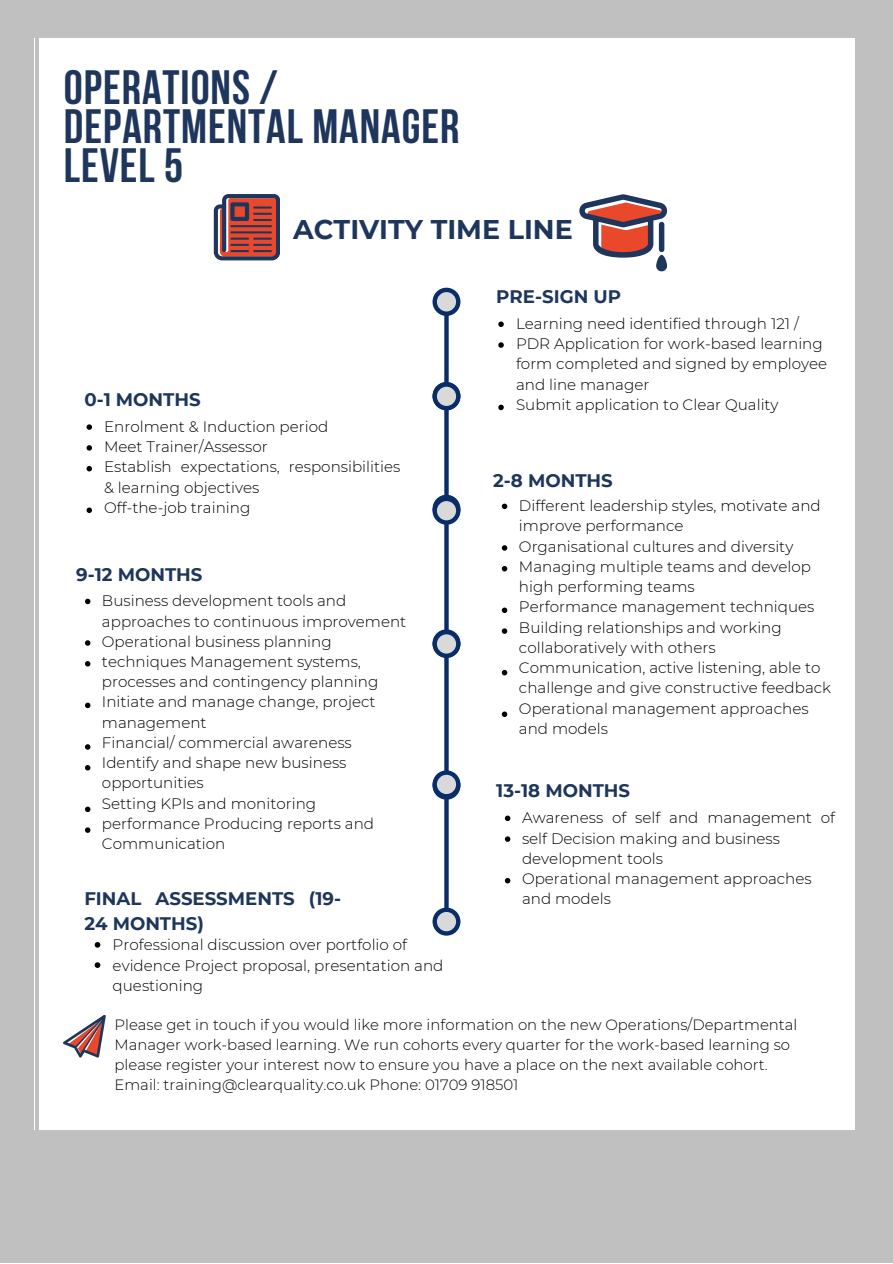
<style>
.page{position:relative;width:893px;height:1264px;background:#fff}
.page>*{position:absolute;margin:0;border:0;box-sizing:border-box;transform-origin:0 0}
.t1{font:700 48px/39.3px "Bebas Neue";letter-spacing:.02em;color:#1e365c}
.t2{font:700 27px "Montserrat";color:#1e365c}
.t3{font:700 18.15px/24.8px "Montserrat";color:#1e365c}
.t4{font:300 15.15px/20.2px "Montserrat";color:#000}
.t5{font:300 14.85px/20.2px "Montserrat";color:#000}
</style>
<div class="page">
<div style="left:0;top:0;width:892px;height:1262px;background:#c0c0c0"></div>
<div style="left:35px;top:39px;width:823px;height:1090px;background:#fff"></div>
<svg style="left:579px;top:194px;width:88px;height:64px"></svg>
<div style="left:658px;top:222px;width:6px;height:30px;background:#1e365c;border-radius:3px"></div>
<div style="left:656px;top:255px;width:11px;height:16px;background:#1e365c;border-radius:5px"></div>
<svg style="left:432px;top:287px;width:28px;height:648px"></svg>
<svg style="left:214px;top:194px;width:66px;height:66px;background:#934f51"></svg>
<svg style="left:63px;top:1015px;width:43px;height:42px"></svg>
<svg style="left:498px;top:321px;width:5px;height:6px"></svg>
<svg style="left:498px;top:342px;width:5px;height:6px"></svg>
<svg style="left:498px;top:404px;width:5px;height:6px"></svg>
<svg style="left:87px;top:424px;width:5px;height:6px"></svg>
<svg style="left:87px;top:445px;width:5px;height:5px"></svg>
<svg style="left:87px;top:466px;width:5px;height:5px"></svg>
<svg style="left:87px;top:507px;width:5px;height:6px"></svg>
<svg style="left:502px;top:503px;width:5px;height:6px"></svg>
<svg style="left:502px;top:545px;width:5px;height:5px"></svg>
<svg style="left:502px;top:566px;width:5px;height:5px"></svg>
<svg style="left:502px;top:607px;width:5px;height:6px"></svg>
<svg style="left:502px;top:628px;width:5px;height:6px"></svg>
<svg style="left:502px;top:670px;width:5px;height:5px"></svg>
<svg style="left:502px;top:711px;width:5px;height:6px"></svg>
<svg style="left:85px;top:598px;width:5px;height:6px"></svg>
<svg style="left:85px;top:640px;width:5px;height:5px"></svg>
<svg style="left:85px;top:661px;width:5px;height:5px"></svg>
<svg style="left:85px;top:702px;width:5px;height:6px"></svg>
<svg style="left:85px;top:744px;width:5px;height:5px"></svg>
<svg style="left:85px;top:765px;width:5px;height:5px"></svg>
<svg style="left:85px;top:806px;width:5px;height:6px"></svg>
<svg style="left:85px;top:827px;width:5px;height:5px"></svg>
<svg style="left:505px;top:815px;width:5px;height:6px"></svg>
<svg style="left:505px;top:836px;width:5px;height:5px"></svg>
<svg style="left:505px;top:878px;width:5px;height:5px"></svg>
<svg style="left:95px;top:942px;width:5px;height:5px"></svg>
<svg style="left:95px;top:962px;width:5px;height:5px"></svg>
<h1 class="t1" style="left:64px;top:72px;width:397px">OPERATIONS /<br>DEPARTMENTAL MANAGER<br>LEVEL 5</h1>
<h2 class="t2" style="left:293px;top:213px;width:281px">ACTIVITY TIME LINE</h2>
<p class="t3" style="left:84px;top:387px;width:118px">0-1 MONTHS</p>
<p class="t4" style="left:104px;top:416px;width:298px">Enrolment &amp; Induction period<br>Meet Trainer/Assessor<br>Establish expectations, responsibilities &amp; learning objectives<br>Off-the-job training</p>
<p class="t3" style="left:76px;top:562px;width:128px">9-12 MONTHS</p>
<p class="t4" style="left:102px;top:590px;width:306px">Business development tools and approaches to continuous improvement<br>Operational business planning techniques Management systems, processes and contingency planning<br>Initiate and manage change, project management<br>Financial/ commercial awareness<br>Identify and shape new business opportunities<br>Setting KPIs and monitoring performance Producing reports and<br>Communication</p>
<p class="t3" style="left:84px;top:886px;width:258px">FINAL ASSESSMENTS (19-<br>24 MONTHS)</p>
<p class="t4" style="left:113px;top:934px;width:332px">Professional discussion over portfolio of evidence Project proposal, presentation and questioning</p>
<p class="t3" style="left:496px;top:284px;width:126px">PRE-SIGN UP</p>
<p class="t4" style="left:516px;top:313px;width:313px">Learning need identified through 121 / PDR Application for work-based learning form completed and signed by employee and line manager<br>Submit application to Clear Quality</p>
<p class="t3" style="left:493px;top:467px;width:121px">2-8 MONTHS</p>
<p class="t4" style="left:519px;top:495px;width:314px">Different leadership styles, motivate and improve performance<br>Organisational cultures and diversity Managing multiple teams and develop high performing teams<br>Performance management techniques Building relationships and working collaboratively with others Communication, active listening, able to challenge and give constructive feedback Operational management approaches and models</p>
<p class="t3" style="left:496px;top:778px;width:135px">13-18 MONTHS</p>
<p class="t4" style="left:522px;top:807px;width:314px">Awareness of self and management of self Decision making and business development tools<br>Operational management approaches and models</p>
<p class="t5" style="left:114px;top:1014px;width:684px">Please get in touch if you would like more information on the new Operations/Departmental Manager work-based learning. We run cohorts every quarter for the work-based learning so please register your interest now to ensure you have a place on the next available cohort.<br>Email: training@clearquality.co.uk Phone: 01709 918501</p>
</div>
